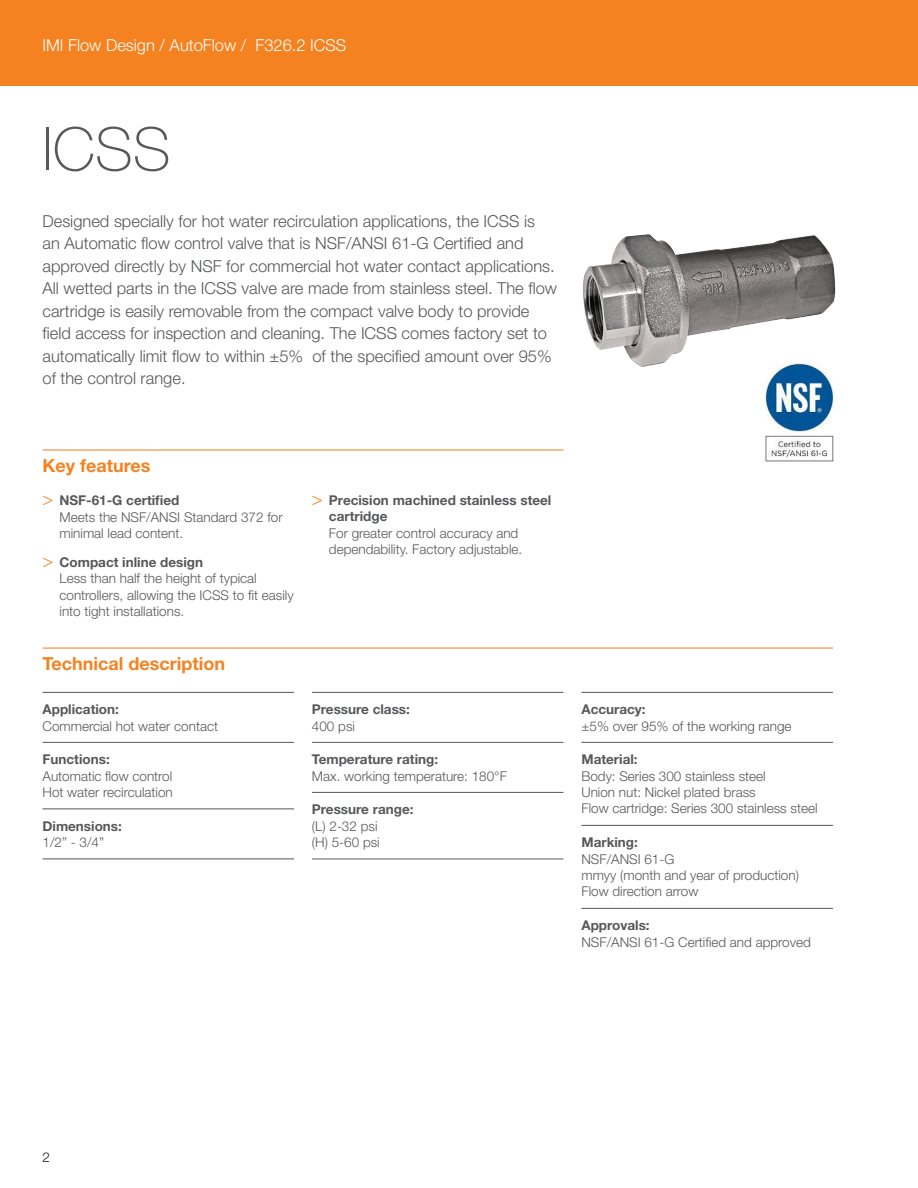
<style>
.page{position:relative;width:918px;height:1188px;background:#fff}
.page>*{position:absolute;margin:0;border:0;box-sizing:border-box;transform-origin:0 0}
.Produktnamn2{font:100 60px "Helvetica Neue LT Std";color:#57585a}
.Avdelning2{font:700 18px "Helvetica Neue LT Std";color:#f58220}
.KeyFeatures{font:700 18px "Helvetica Neue LT Std";color:#f58220}
.Undertext2{font:300 16.5px/22.5px "Helvetica Neue LT Std";color:#57585a}
.t1{font:300 16.5px "Helvetica Neue LT Std";color:#fff}
.Text_3Spalt{font:300 13.5px/16.5px "Helvetica Neue LT Std";color:#57585a}
.Text_3Spalt_Indrag{font:300 13.5px/16.5px "Helvetica Neue LT Std";color:#57585a}
.Rubrik3_3Spalt{font:700 13.5px/16.2px "Helvetica Neue LT Std";color:#57585a}
.Rubrik3_3Spalt-2{font:300 13.5px/16.5px "Helvetica Neue LT Std";color:#57585a}
.Rubrik3_3Spalt_efter{font:700 13.5px "Helvetica Neue LT Std";color:#57585a}
.t2{font:300 13.5px "Helvetica Neue LT Std";color:#231f20}
.s1{font-weight:300;font-size:18px;color:#f58220}
.s2{font-weight:300}
.s3{font-weight:700}
</style>
<div class="page">
<div style="left:0;top:0;width:918px;height:86px;background:#f58220"></div>
<hr style="left:43px;top:450px;width:520px;height:1px;background:#f58220">
<hr style="left:43px;top:648px;width:790px;height:1px;background:#f58220">
<hr style="left:43px;top:692px;width:251px;height:1px;background:#57585a">
<hr style="left:43px;top:742px;width:251px;height:1px;background:#57585a">
<hr style="left:43px;top:809px;width:251px;height:1px;background:#57585a">
<hr style="left:43px;top:859px;width:251px;height:1px;background:#57585a">
<hr style="left:312px;top:692px;width:251px;height:1px;background:#57585a">
<hr style="left:312px;top:742px;width:251px;height:1px;background:#57585a">
<hr style="left:312px;top:792px;width:251px;height:1px;background:#57585a">
<hr style="left:581px;top:692px;width:252px;height:1px;background:#57585a">
<hr style="left:581px;top:742px;width:252px;height:1px;background:#57585a">
<hr style="left:581px;top:825px;width:252px;height:1px;background:#57585a">
<hr style="left:581px;top:908px;width:252px;height:1px;background:#57585a">
<img style="left:583px;top:234px;width:253px;height:133px">
<img style="left:765px;top:363px;width:68px;height:98px">
<hr style="left:312px;top:859px;width:251px;height:1px;background:#57585a">
<p class="t1" style="left:43px;top:35px;width:305px">IMI Flow Design / AutoFlow / F326.2 ICSS</p>
<p class="Produktnamn2" style="left:43px;top:115px;width:130px">ICSS</p>
<p class="Undertext2" style="left:43px;top:209px;width:516px">Designed specially for hot water recirculation applications, the ICSS is<br>an Automatic flow control valve that is NSF/ANSI 61-G Certified and approved directly by NSF for commercial hot water contact applications.<br>All wetted parts in the ICSS valve are made from stainless steel. The flow cartridge is easily removable from the compact valve body to provide field access for inspection and cleaning. The ICSS comes factory set to automatically limit flow to within ±5% of the specified amount over 95% of the control range.</p>
<p class="KeyFeatures" style="left:43px;top:454px;width:110px">Key features</p>
<p class="Rubrik3_3Spalt" style="left:43px;top:492px;width:139px"><span class="s1">&gt;</span> NSF-61-G certified</p>
<p class="Text_3Spalt_Indrag" style="left:60px;top:508px;width:225px">Meets the NSF/ANSI Standard 372 for minimal lead content.</p>
<p class="Rubrik3_3Spalt" style="left:43px;top:554px;width:162px"><span class="s1">&gt;</span> Compact inline design</p>
<p class="Text_3Spalt_Indrag" style="left:60px;top:570px;width:236px">Less than half the height of typical controllers, allowing the ICSS to fit easily into tight installations.</p>
<p class="Avdelning2" style="left:43px;top:652px;width:184px">Technical description</p>
<p class="Rubrik3_3Spalt_efter" style="left:43px;top:701px;width:78px">Application:</p>
<p class="Text_3Spalt" style="left:43px;top:717px;width:177px">Commercial hot water contact</p>
<p class="Rubrik3_3Spalt" style="left:43px;top:751px;width:69px">Functions:</p>
<p class="Text_3Spalt" style="left:43px;top:767px;width:131px">Automatic flow control</p>
<p class="Text_3Spalt" style="left:43px;top:784px;width:132px">Hot water recirculation</p>
<p class="Rubrik3_3Spalt" style="left:43px;top:817px;width:81px">Dimensions:<br><span class="s2">1/2” - 3/4”</span></p>
<p class="Rubrik3_3Spalt" style="left:329px;top:492px;width:224px;text-indent:-17px"><span class="s1">&gt;</span> Precision machined stainless steel cartridge</p>
<p class="Text_3Spalt_Indrag" style="left:329px;top:524px;width:195px">For greater control accuracy and dependability. Factory adjustable.</p>
<p class="Rubrik3_3Spalt" style="left:312px;top:701px;width:100px">Pressure class:</p>
<p class="Text_3Spalt" style="left:312px;top:717px;width:45px">400 psi</p>
<p class="Rubrik3_3Spalt-2" style="left:312px;top:751px;width:196px"><span class="s3">Temperature rating:<br></span>Max. working temperature: 180°F</p>
<p class="Rubrik3_3Spalt" style="left:312px;top:801px;width:103px">Pressure range:</p>
<p class="Text_3Spalt" style="left:312px;top:817px;width:67px">(L) 2-32 psi</p>
<p class="Text_3Spalt" style="left:312px;top:834px;width:69px">(H) 5-60 psi</p>
<p class="Rubrik3_3Spalt" style="left:581px;top:701px;width:66px">Accuracy:</p>
<p class="Text_3Spalt" style="left:581px;top:717px;width:212px">±5% over 95% of the working range</p>
<p class="Rubrik3_3Spalt" style="left:581px;top:751px;width:58px">Material:</p>
<p class="Text_3Spalt" style="left:581px;top:767px;width:186px">Body: Series 300 stainless steel</p>
<p class="Text_3Spalt" style="left:581px;top:784px;width:176px">Union nut: Nickel plated brass</p>
<p class="Text_3Spalt" style="left:581px;top:800px;width:238px">Flow cartridge: Series 300 stainless steel</p>
<p class="Rubrik3_3Spalt" style="left:581px;top:834px;width:58px">Marking:</p>
<p class="Text_3Spalt" style="left:581px;top:850px;width:95px">NSF/ANSI 61-G</p>
<p class="Text_3Spalt" style="left:581px;top:867px;width:219px">mmyy (month and year of production)<br>Flow direction arrow</p>
<p class="Rubrik3_3Spalt" style="left:581px;top:917px;width:70px">Approvals:</p>
<p class="Text_3Spalt" style="left:581px;top:933px;width:231px">NSF/ANSI 61-G Certified and approved</p>
<p class="t2" style="left:43px;top:1149px;width:9px">2</p>
</div>
